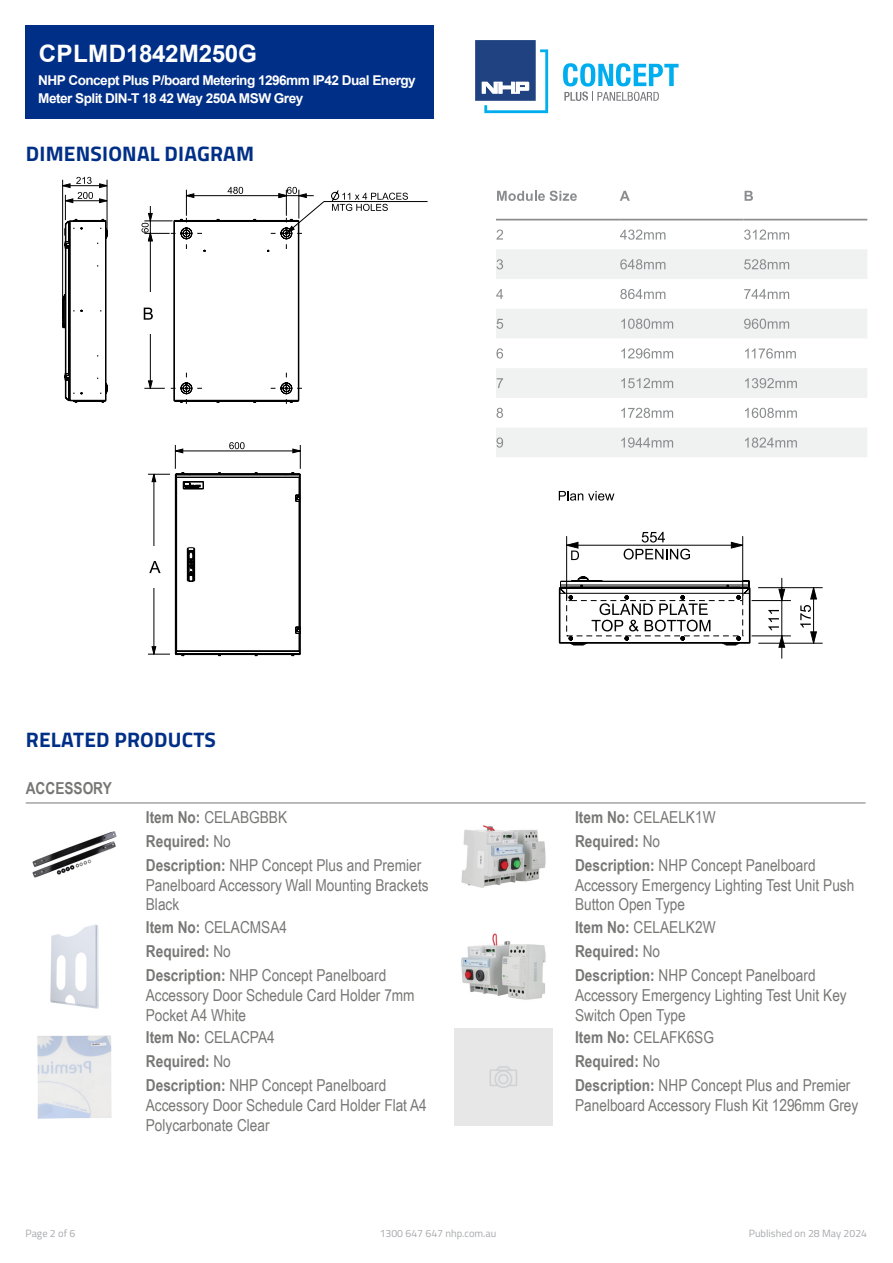
<style>
.page{position:relative;width:893px;height:1263px;background:#fff}
.page>*{position:absolute;margin:0;border:0;box-sizing:border-box;transform-origin:0 0}
.Item_Number{font:700 24px "Arial";color:#fff}
.t1{font:700 21px "Titillium";letter-spacing:.01em;color:#002f87}
.t2{font:16.5px/24px "Arial Narrow";color:#777876}
.t3{font:700 16.5px "Arial Narrow";color:#777876}
.Display_Name{font:700 13.5px/18px "Arial";letter-spacing:-.04em;color:#fff}
.t4{font:10.5px "Titillium";color:#a7a9ac}
.s1{font-weight:700}
</style>
<div class="page">
<div style="left:26px;top:26px;width:408px;height:93px;background:#002f87"></div>
<hr style="left:26px;top:802px;width:840px;height:1px;background:#777876">
<img style="left:32px;top:831px;width:85px;height:47px">
<img style="left:50px;top:924px;width:49px;height:85px">
<img style="left:37px;top:1035px;width:75px;height:84px">
<img style="left:461px;top:825px;width:85px;height:63px">
<img style="left:461px;top:933px;width:85px;height:67px">
<div style="left:455px;top:1028px;width:98px;height:98px;background:#e7e7e8"></div>
<svg style="left:496px;top:249px;width:371px;height:208px;fill:#f0f1f1"></svg>
<hr style="left:496px;top:219px;width:124px;height:1px;background:#8a8c8e">
<hr style="left:620px;top:219px;width:124px;height:1px;background:#8a8c8e">
<hr style="left:744px;top:219px;width:123px;height:1px;background:#8a8c8e">
<svg style="left:497px;top:191px;width:80px;height:10px"></svg>
<svg style="left:620px;top:191px;width:10px;height:10px"></svg>
<svg style="left:745px;top:191px;width:8px;height:10px"></svg>
<svg style="left:496px;top:230px;width:7px;height:10px"></svg>
<svg style="left:620px;top:230px;width:45px;height:10px"></svg>
<svg style="left:744px;top:230px;width:45px;height:10px"></svg>
<svg style="left:497px;top:259px;width:6px;height:10px"></svg>
<svg style="left:620px;top:259px;width:45px;height:10px"></svg>
<svg style="left:744px;top:259px;width:45px;height:10px"></svg>
<svg style="left:496px;top:289px;width:7px;height:10px"></svg>
<svg style="left:620px;top:289px;width:45px;height:10px"></svg>
<svg style="left:744px;top:289px;width:45px;height:10px"></svg>
<svg style="left:497px;top:319px;width:6px;height:10px"></svg>
<svg style="left:621px;top:319px;width:52px;height:10px"></svg>
<svg style="left:744px;top:319px;width:45px;height:10px"></svg>
<svg style="left:496px;top:348px;width:7px;height:11px"></svg>
<svg style="left:621px;top:348px;width:52px;height:11px"></svg>
<svg style="left:745px;top:348px;width:51px;height:11px"></svg>
<svg style="left:497px;top:378px;width:6px;height:10px"></svg>
<svg style="left:621px;top:378px;width:52px;height:10px"></svg>
<svg style="left:745px;top:378px;width:52px;height:10px"></svg>
<svg style="left:496px;top:408px;width:7px;height:10px"></svg>
<svg style="left:621px;top:408px;width:52px;height:10px"></svg>
<svg style="left:745px;top:408px;width:52px;height:10px"></svg>
<svg style="left:496px;top:437px;width:7px;height:11px"></svg>
<svg style="left:621px;top:437px;width:52px;height:11px"></svg>
<svg style="left:745px;top:437px;width:52px;height:11px"></svg>
<svg style="left:62px;top:177px;width:346px;height:227px"></svg>
<svg style="left:148px;top:442px;width:153px;height:214px"></svg>
<svg style="left:559px;top:532px;width:264px;height:127px"></svg>
<svg style="left:559px;top:491px;width:55px;height:10px"></svg>
<svg style="left:475px;top:40px;width:73px;height:73px"></svg>
<svg style="left:563px;top:63px;width:116px;height:38px"></svg>
<p class="Item_Number" style="left:39px;top:37px;width:220px">CPLMD1842M250G</p>
<p class="Display_Name" style="left:38px;top:71px;width:379px">NHP Concept Plus P/board Metering 1296mm IP42 Dual Energy<br>Meter Split DIN-T 18 42 Way 250A MSW Grey</p>
<p class="t1" style="left:26px;top:137px;width:230px">DIMENSIONAL DIAGRAM</p>
<p class="t1" style="left:26px;top:723px;width:192px">RELATED PRODUCTS</p>
<p class="t3" style="left:26px;top:776px;width:88px">ACCESSORY</p>
<p class="t2" style="left:146px;top:804px;width:277px"><span class="s1">Item No:</span> CELABGBBK<br><span class="s1">Required:</span> No<br><span class="s1">Description:</span> NHP Concept Plus and Premier</p>
<p class="t2" style="left:146px;top:874px;width:284px;line-height:19.8px">Panelboard Accessory Wall Mounting Brackets<br>Black</p>
<p class="t2" style="left:146px;top:914px;width:242px"><span class="s1">Item No:</span> CELACMSA4<br><span class="s1">Required:</span> No<br><span class="s1">Description:</span> NHP Concept Panelboard</p>
<p class="t2" style="left:146px;top:984px;width:270px;line-height:19.8px">Accessory Door Schedule Card Holder 7mm<br>Pocket A4 White</p>
<p class="t2" style="left:146px;top:1025px;width:242px"><span class="s1">Item No:</span> CELACPA4<br><span class="s1">Required:</span> No<br><span class="s1">Description:</span> NHP Concept Panelboard</p>
<p class="t2" style="left:146px;top:1095px;width:282px;line-height:19.8px">Accessory Door Schedule Card Holder Flat A4<br>Polycarbonate Clear</p>
<p class="t2" style="left:575px;top:804px;width:242px"><span class="s1">Item No:</span> CELAELK1W<br><span class="s1">Required:</span> No<br><span class="s1">Description:</span> NHP Concept Panelboard</p>
<p class="t2" style="left:575px;top:874px;width:281px;line-height:19.8px">Accessory Emergency Lighting Test Unit Push<br>Button Open Type</p>
<p class="t2" style="left:575px;top:914px;width:242px"><span class="s1">Item No:</span> CELAELK2W<br><span class="s1">Required:</span> No<br><span class="s1">Description:</span> NHP Concept Panelboard</p>
<p class="t2" style="left:575px;top:984px;width:273px;line-height:19.8px">Accessory Emergency Lighting Test Unit Key<br>Switch Open Type</p>
<p class="t2" style="left:575px;top:1025px;width:277px"><span class="s1">Item No:</span> CELAFK6SG<br><span class="s1">Required:</span> No<br><span class="s1">Description:</span> NHP Concept Plus and Premier</p>
<p class="t2" style="left:575px;top:1093px;width:285px">Panelboard Accessory Flush Kit 1296mm Grey</p>
<p class="t4" style="left:26px;top:1226px;width:51px">Page 2 of 6</p>
<p class="t4" style="left:380px;top:1226px;width:118px">1300 647 647 nhp.com.au</p>
<p class="t4" style="left:749px;top:1226px;width:120px">Published on 28 May 2024</p>
</div>
